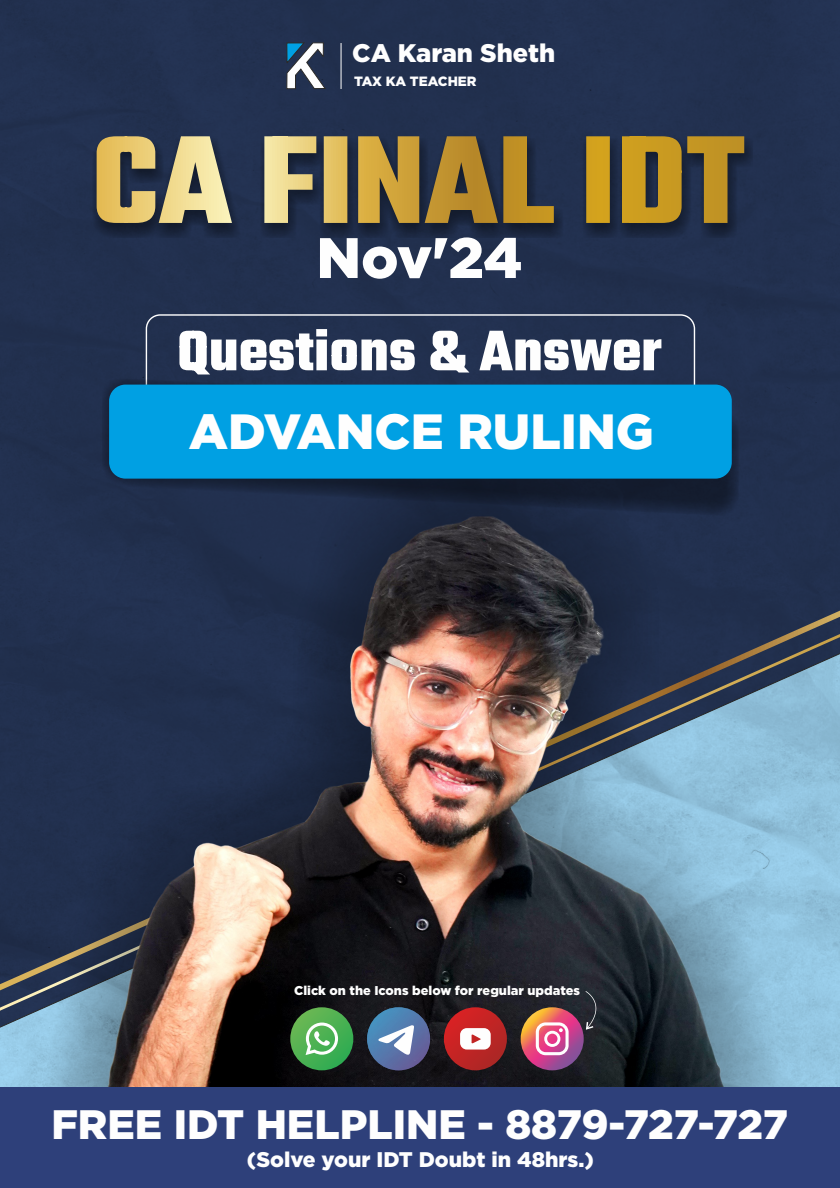
<style>
.page{position:relative;width:840px;height:1188px;background:#fff}
.page>*{position:absolute;margin:0;border:0;box-sizing:border-box;transform-origin:0 0}
.t1{font:700 61.65px "Teko";color:#fefefe}
.t2{font:900 57px "Gotham";color:#fefefe}
.t3{font:900 49.5px "Gotham";color:#fefefe}
.t4{font:900 41.1px "Gotham";color:#fefefe}
.t5{font:900 25.5px "Gotham";color:#fefefe}
.t6{font:900 21.15px "Gotham";color:#fefefe}
.t7{font:900 13.5px "Gotham";color:#fefefe}
.t8{font:900 12.75px "Gotham";color:#fefefe}
</style>
<div class="page">
<div style="left:0;top:0;width:840px;height:366px;background:#22304f"></div>
<div style="left:0;top:366px;width:840px;height:822px;background:#2b2a29;opacity:.49"></div>
<img style="left:60px;top:427px;width:780px;height:661px">
<div style="left:0;top:1088px;width:840px;height:100px;background:#2e407a"></div>
<div style="left:92px;top:139px;width:660px;height:99px;background:#2b2a29;opacity:.49"></div>
<svg style="left:96px;top:134px;width:650px;height:90px;background:#847549"></svg>
<svg style="left:290px;top:1007px;width:63px;height:63px;background:#4bae51"></svg>
<svg style="left:306px;top:1023px;width:32px;height:32px"></svg>
<svg style="left:444px;top:1007px;width:63px;height:63px;background:#bf2424"></svg>
<svg style="left:460px;top:1028px;width:31px;height:22px"></svg>
<svg style="left:521px;top:1007px;width:63px;height:63px;background:#cc6075"></svg>
<svg style="left:536px;top:1022px;width:33px;height:33px"></svg>
<svg style="left:367px;top:1007px;width:63px;height:63px;background:#5b7296"></svg>
<svg style="left:586px;top:991px;width:10px;height:39px"></svg>
<svg style="left:286px;top:42px;width:40px;height:47px"></svg>
<hr style="left:341px;top:43px;width:1px;height:46px;background:#fefefe">
<div style="left:146px;top:314px;width:549px;height:97px;border:1px solid #fefefe;border-radius:14px"></div>
<svg style="left:102px;top:377px;width:637px;height:140px;background:#1b2841"></svg>
<div style="left:109px;top:385px;width:623px;height:94px;background:#00a0e3;border-radius:16px"></div>
<h3 class="t5" style="left:352px;top:42px;width:204px">CA Karan Sheth</h3>
<p class="t7" style="left:354px;top:75px;width:124px">TAX KA TEACHER</p>
<h2 class="t2" style="left:316px;top:232px;width:208px">Nov'24</h2>
<h1 class="t1" style="left:177px;top:311px;width:486px">Questions &amp; Answer</h1>
<h3 class="t3" style="left:189px;top:409px;width:466px">ADVANCE RULING</h3>
<p class="t8" style="left:294px;top:985px;width:288px">Click on the Icons below for regular updates</p>
<h3 class="t4" style="left:51px;top:1106px;width:738px">FREE IDT HELPLINE - 8879-727-727</h3>
<h3 class="t6" style="left:247px;top:1150px;width:349px">(Solve your IDT Doubt in 48hrs.)</h3>
</div>
